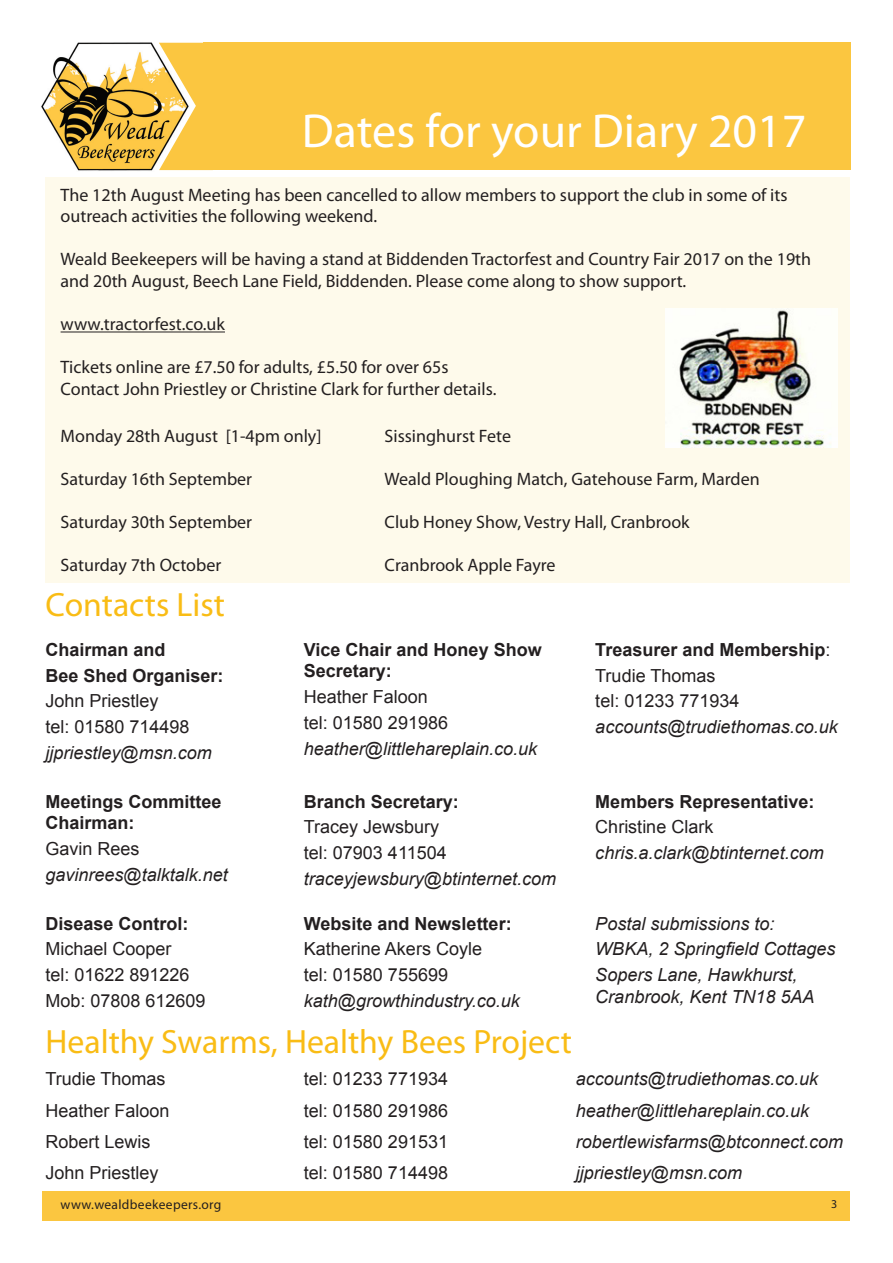
<style>
.page{position:relative;width:893px;height:1263px;background:#fff}
.page>*{position:absolute;margin:0;border:0;box-sizing:border-box;transform-origin:0 0}
.t1{font:48px "Myriad Pro";color:#fff}
.t2{font:33.75px "Myriad Pro";color:#f9bc15}
.t3{font:18px/21.6px "Myriad Pro";color:#231f20}
.t4{font:italic 18px/21.6px "Arial";color:#231f20}
.t5{font:18px "Arial";color:#231f20}
.t6{font:700 18px/21.6px "Arial";color:#231f20}
.t7{font:13.5px "Myriad Pro";letter-spacing:.025em;color:#231f20}
.t8{font:12px "Myriad Pro";color:#231f20}
.s1{font-weight:400}
</style>
<div class="page">
<div style="left:46px;top:177px;width:804px;height:405px;background:#fefaeb"></div>
<div style="left:203px;top:43px;width:647px;height:127px;background:#fbc640"></div>
<div style="left:43px;top:1191px;width:807px;height:29px;background:#fbc640"></div>
<img style="left:41px;top:42px;width:150px;height:129px">
<svg style="left:159px;top:43px;width:44px;height:127px;background:#f1c85f"></svg>
<hr style="left:61px;top:332px;width:164px;height:1px;background:#231f20">
<img style="left:665px;top:309px;width:173px;height:138px">
<p class="t1" style="left:302px;top:101px;width:506px">Dates for your Diary 2017</p>
<p class="t3" style="left:61px;top:183px;width:728px">The 12th August Meeting has been cancelled to allow members to support the club in some of its outreach activities the following weekend.</p>
<p class="t3" style="left:61px;top:248px;width:752px">Weald Beekeepers will be having a stand at Biddenden Tractorfest and Country Fair 2017 on the 19th and 20th August, Beech Lane Field, Biddenden. Please come along to show support.</p>
<p class="t3" style="left:61px;top:313px;width:166px">www.tractorfest.co.uk</p>
<p class="t3" style="left:61px;top:356px;width:389px">Tickets online are £7.50 for adults, £5.50 for over 65s</p>
<p class="t3" style="left:61px;top:378px;width:437px">Contact John Priestley or Christine Clark for further details.</p>
<p class="t3" style="left:61px;top:425px;width:262px">Monday 28th August [1-4pm only]</p>
<p class="t3" style="left:385px;top:425px;width:128px">Sissinghurst Fete</p>
<p class="t3" style="left:61px;top:468px;width:193px">Saturday 16th September</p>
<p class="t3" style="left:385px;top:468px;width:377px">Weald Ploughing Match, Gatehouse Farm, Marden</p>
<p class="t3" style="left:61px;top:511px;width:193px">Saturday 30th September</p>
<p class="t3" style="left:385px;top:511px;width:307px">Club Honey Show, Vestry Hall, Cranbrook</p>
<p class="t3" style="left:61px;top:554px;width:162px">Saturday 7th October</p>
<p class="t3" style="left:385px;top:554px;width:173px">Cranbrook Apple Fayre</p>
<p class="t2" style="left:46px;top:584px;width:181px">Contacts List</p>
<p class="t6" style="left:46px;top:639px;width:122px">Chairman and</p>
<p class="t6" style="left:46px;top:665px;width:180px">Bee Shed Organiser:</p>
<p class="t5" style="left:46px;top:689px;width:115px">John Priestley</p>
<p class="t5" style="left:46px;top:715px;width:146px">tel: 01580 714498</p>
<p class="t4" style="left:46px;top:742px;width:168px">jjpriestley@msn.com</p>
<p class="t6" style="left:46px;top:791px;width:178px">Meetings Committee<br>Chairman:</p>
<p class="t5" style="left:46px;top:837px;width:96px">Gavin Rees</p>
<p class="t4" style="left:46px;top:864px;width:184px">gavinrees@talktalk.net</p>
<p class="t6" style="left:46px;top:913px;width:145px">Disease Control:</p>
<p class="t5" style="left:46px;top:937px;width:128px">Michael Cooper</p>
<p class="t5" style="left:46px;top:963px;width:146px">tel: 01622 891226</p>
<p class="t5" style="left:46px;top:989px;width:162px">Mob: 07808 612609</p>
<p class="t6" style="left:304px;top:639px;width:239px">Vice Chair and Honey Show<br>Secretary:</p>
<p class="t5" style="left:304px;top:685px;width:126px">Heather Faloon</p>
<p class="t5" style="left:304px;top:711px;width:146px">tel: 01580 291986</p>
<p class="t4" style="left:304px;top:738px;width:235px">heather@littlehareplain.co.uk</p>
<p class="t6" style="left:304px;top:791px;width:157px">Branch Secretary:</p>
<p class="t5" style="left:304px;top:815px;width:137px">Tracey Jewsbury</p>
<p class="t5" style="left:304px;top:841px;width:144px">tel: 07903 411504</p>
<p class="t4" style="left:304px;top:868px;width:254px">traceyjewsbury@btinternet.com</p>
<p class="t6" style="left:304px;top:913px;width:209px">Website and Newsletter:</p>
<p class="t5" style="left:304px;top:937px;width:180px">Katherine Akers Coyle</p>
<p class="t5" style="left:304px;top:963px;width:146px">tel: 01580 755699</p>
<p class="t4" style="left:304px;top:990px;width:218px">kath@growthindustry.co.uk</p>
<p class="t6" style="left:595px;top:639px;width:237px">Treasurer and Membership<span class="s1">:</span></p>
<p class="t5" style="left:595px;top:663px;width:122px">Trudie Thomas</p>
<p class="t5" style="left:595px;top:689px;width:146px">tel: 01233 771934</p>
<p class="t4" style="left:595px;top:716px;width:244px">accounts@trudiethomas.co.uk</p>
<p class="t6" style="left:595px;top:791px;width:221px">Members Representative:</p>
<p class="t5" style="left:595px;top:815px;width:120px">Christine Clark</p>
<p class="t4" style="left:595px;top:842px;width:230px">chris.a.clark@btinternet.com</p>
<p class="t4" style="left:595px;top:913px;width:181px">Postal submissions to:</p>
<p class="t4" style="left:595px;top:938px;width:242px">WBKA, 2 Springfield Cottages</p>
<p class="t4" style="left:595px;top:964px;width:221px">Sopers Lane, Hawkhurst,<br>Cranbrook, Kent TN18 5AA</p>
<p class="t2" style="left:46px;top:1020px;width:528px">Healthy Swarms, Healthy Bees Project</p>
<p class="t5" style="left:46px;top:1067px;width:122px">Trudie Thomas</p>
<p class="t5" style="left:46px;top:1098px;width:126px">Heather Faloon</p>
<p class="t5" style="left:46px;top:1130px;width:107px">Robert Lewis</p>
<p class="t5" style="left:46px;top:1161px;width:115px">John Priestley</p>
<p class="t4" style="left:576px;top:1068px;width:244px">accounts@trudiethomas.co.uk</p>
<p class="t4" style="left:576px;top:1100px;width:235px">heather@littlehareplain.co.uk</p>
<p class="t4" style="left:576px;top:1131px;width:269px">robertlewisfarms@btconnect.com</p>
<p class="t4" style="left:576px;top:1162px;width:168px">jjpriestley@msn.com</p>
<p class="t8" style="left:831px;top:1197px;width:8px">3</p>
<p class="t5" style="left:304px;top:1067px;width:146px">tel: 01233 771934</p>
<p class="t5" style="left:304px;top:1098px;width:146px">tel: 01580 291986</p>
<p class="t5" style="left:304px;top:1130px;width:146px">tel: 01580 291531</p>
<p class="t5" style="left:304px;top:1161px;width:146px">tel: 01580 714498</p>
<p class="t7" style="left:61px;top:1196px;width:162px">www.wealdbeekeepers.org</p>
<p class="t8" style="left:58px;top:1197px;width:8px">3</p>
</div>
